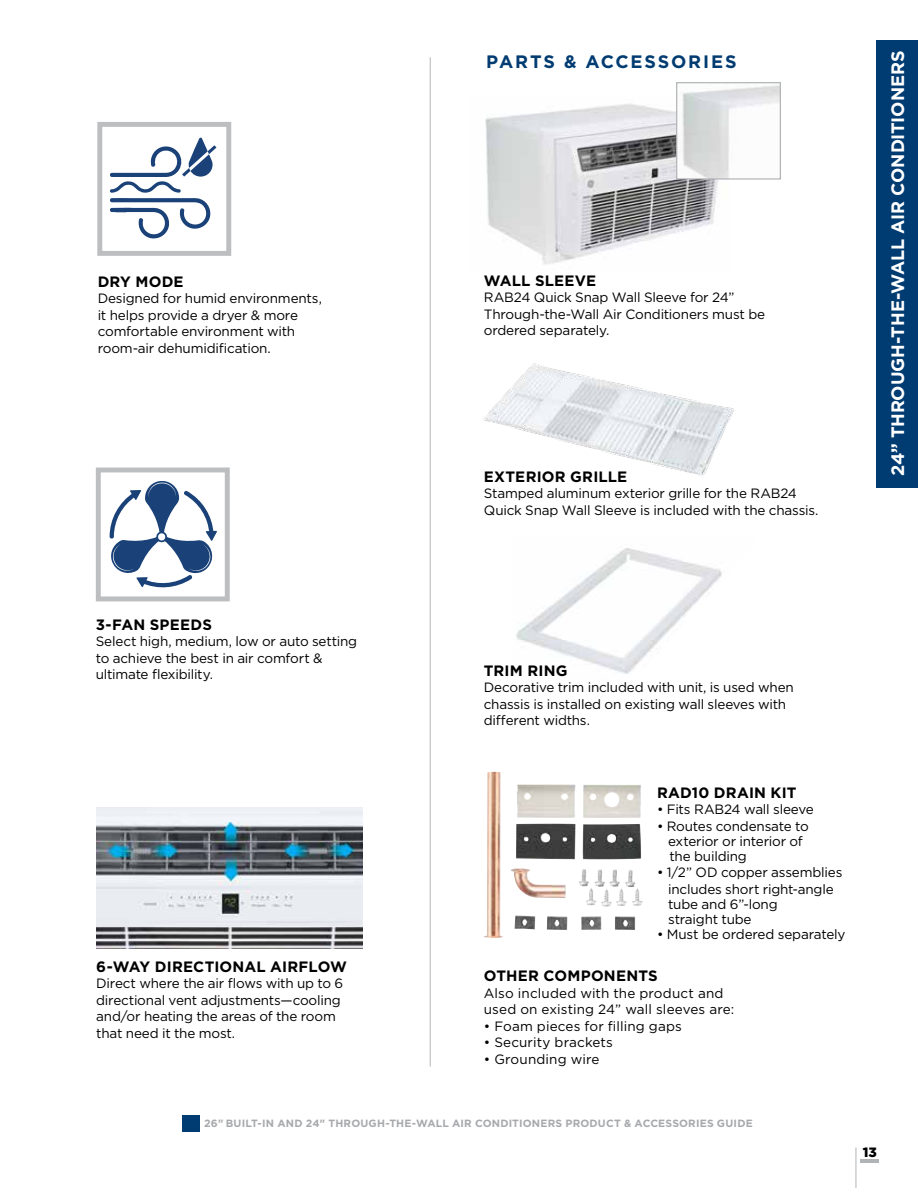
<style>
.page{position:relative;width:918px;height:1188px;background:#fff}
.page>*{position:absolute;margin:0;border:0;box-sizing:border-box;transform-origin:0 0}
.t1{font:700 18px "Gotham";letter-spacing:-.01em;color:#fff}
.t2{font:700 18px "Gotham";letter-spacing:.1em;color:#003b71}
.t3{font:700 15px "Gotham";letter-spacing:.015em;color:#000}
.t4{font:13.5px/16.5px "Gotham";letter-spacing:-.015em;color:#000}
.t5{font:13.5px/16.5px "Gotham";letter-spacing:.01em;color:#000}
.t6{font:900 13.5px "Gotham";color:#000}
.t7{font:700 10.5px "Gotham";letter-spacing:.015em;color:#a7a9ac}
</style>
<div class="page">
<img style="left:485px;top:103px;width:234px;height:162px">
<img style="left:516px;top:548px;width:206px;height:126px">
<img style="left:96px;top:807px;width:267px;height:142px">
<hr style="left:856px;top:1148px;width:1px;height:40px;background:#b1b4b6">
<hr style="left:861px;top:1159px;width:18px;height:4px;background:#b1b4b6">
<div style="left:877px;top:40px;width:41px;height:448px;background:#003b71"></div>
<div style="left:183px;top:1115px;width:17px;height:16px;background:#003b71"></div>
<hr style="left:430px;top:57px;width:1px;height:1010px;background:#b1b4b6">
<img style="left:483px;top:363px;width:251px;height:113px">
<img style="left:484px;top:772px;width:157px;height:166px">
<svg style="left:110px;top:137px;width:106px;height:102px"></svg>
<div style="left:97px;top:122px;width:134px;height:134px;border:5px solid #bcbec0"></div>
<div style="left:96px;top:468px;width:134px;height:133px;border:5px solid #bcbec0"></div>
<svg style="left:109px;top:481px;width:108px;height:107px"></svg>
<img style="left:678px;top:85px;width:101px;height:93px">
<div style="left:676px;top:82px;width:105px;height:98px;border:1px solid #b1b4b6"></div>
<p class="t3" style="left:98px;top:272px;width:87px">DRY MODE</p>
<p class="t4" style="left:98px;top:290px;width:226px">Designed for humid environments, it helps provide a dryer &amp; more comfortable environment with room-air dehumidification.</p>
<h1 class="t2" style="left:486px;top:50px;width:252px">PARTS &amp; ACCESSORIES</h1>
<p class="t3" style="left:484px;top:271px;width:114px">WALL SLEEVE</p>
<p class="t4" style="left:484px;top:289px;width:283px">RAB24 Quick Snap Wall Sleeve for 24”<br>Through-the-Wall Air Conditioners must be ordered separately.</p>
<p class="t3" style="left:484px;top:467px;width:145px">EXTERIOR GRILLE</p>
<p class="t4" style="left:484px;top:485px;width:336px">Stamped aluminum exterior grille for the RAB24<br>Quick Snap Wall Sleeve is included with the chassis.</p>
<h1 class="t1" style="left:886px;top:476px;width:427px;rotate:-90deg">24” THROUGH-THE-WALL AIR CONDITIONERS</h1>
<p class="t3" style="left:96px;top:614px;width:118px">3-FAN SPEEDS</p>
<p class="t4" style="left:96px;top:633px;width:263px">Select high, medium, low or auto setting to achieve the best in air comfort &amp; ultimate flexibility.</p>
<p class="t3" style="left:484px;top:661px;width:85px">TRIM RING</p>
<p class="t4" style="left:484px;top:679px;width:312px">Decorative trim included with unit, is used when chassis is installed on existing wall sleeves with different widths.</p>
<p class="t3" style="left:96px;top:957px;width:252px">6-WAY DIRECTIONAL AIRFLOW</p>
<p class="t4" style="left:96px;top:975px;width:249px">Direct where the air flows with up to 6 directional vent adjustments—cooling and/or heating the areas of the room that need it the most.</p>
<p class="t3" style="left:657px;top:782px;width:141px">RAD10 DRAIN KIT</p>
<p class="t4" style="left:657px;top:801px;width:158px">• Fits RAB24 wall sleeve</p>
<p class="t4" style="left:668px;top:818px;width:142px;line-height:15px;text-indent:-11px">• Routes condensate to exterior or interior of the building</p>
<p class="t4" style="left:657px;top:864px;width:187px;text-align:center">• 1/2” OD copper assemblies includes short right-angle</p>
<p class="t4" style="left:668px;top:896px;width:111px;line-height:15px">tube and 6”-long straight tube</p>
<p class="t4" style="left:657px;top:925px;width:190px">• Must be ordered separately</p>
<p class="t3" style="left:484px;top:966px;width:176px">OTHER COMPONENTS</p>
<p class="t5" style="left:484px;top:984px;width:252px">Also included with the product and used on existing 24” wall sleeves are:</p>
<p class="t5" style="left:484px;top:1017px;width:200px">• Foam pieces for filling gaps</p>
<p class="t5" style="left:484px;top:1034px;width:131px">• Security brackets</p>
<p class="t5" style="left:484px;top:1050px;width:117px">• Grounding wire</p>
<p class="t7" style="left:204px;top:1116px;width:550px">26" BUILT-IN AND 24" THROUGH-THE-WALL AIR CONDITIONERS PRODUCT &amp; ACCESSORIES GUIDE</p>
<p class="t6" style="left:863px;top:1143px;width:16px">13</p>
</div>
